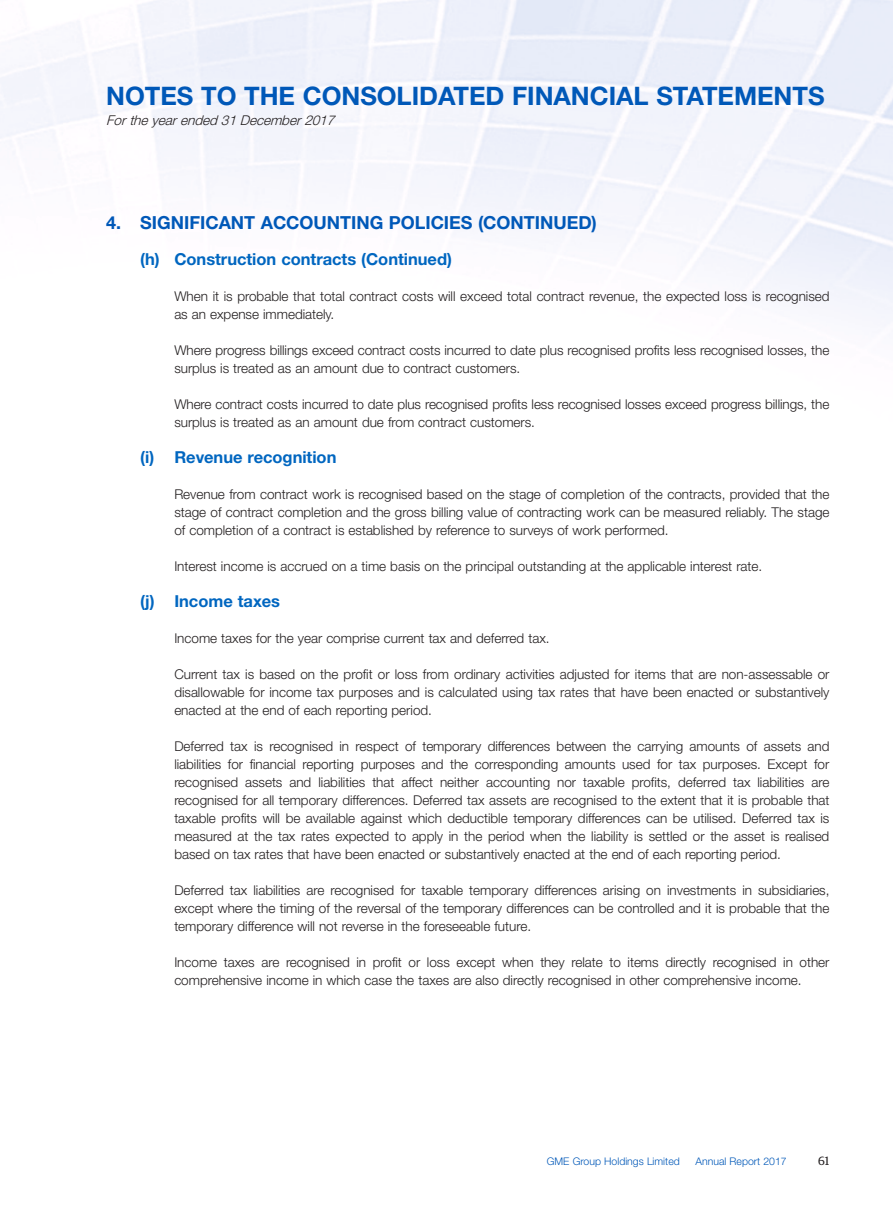
<style>
.page{position:relative;width:893px;height:1212px;background:#fff}
.page>*{position:absolute;margin:0;border:0;box-sizing:border-box;transform-origin:0 0}
.t1{font:700 25.5px "Helvetica Neue LT Std";color:#0058b8}
.Heading_1{font:700 18px "Helvetica Neue LT Std";color:#0058b8}
.Heading_2{font:700 16.5px "Helvetica Neue LT Std";color:#0066c0}
.Body_Text{font:300 13.5px/18px "Helvetica Neue LT Std";color:#231f20}
.t2{font:italic 300 13.5px "Helvetica Neue LT Std";color:#231f20}
.t3{font:12px "Guardian Egyp";color:#231f20}
.t4{font:300 10.5px "Helvetica Neue LT Std";color:#0058b8}
</style>
<div class="page">
<h1 class="t1" style="left:106px;top:81px;width:720px">NOTES TO THE CONSOLIDATED FINANCIAL STATEMENTS</h1>
<p class="t2" style="left:106px;top:112px;width:234px">For the year ended 31 December 2017</p>
<p class="Heading_1" style="left:106px;top:211px;width:492px">4. SIGNIFICANT ACCOUNTING POLICIES (CONTINUED)</p>
<p class="Heading_2" style="left:140px;top:249px;width:313px">(h) Construction contracts (Continued)</p>
<p class="Body_Text" style="left:174px;top:287px;width:657px">When it is probable that total contract costs will exceed total contract revenue, the expected loss is recognised as an expense immediately.</p>
<p class="Body_Text" style="left:174px;top:341px;width:656px">Where progress billings exceed contract costs incurred to date plus recognised profits less recognised losses, the surplus is treated as an amount due to contract customers.</p>
<p class="Body_Text" style="left:174px;top:395px;width:656px">Where contract costs incurred to date plus recognised profits less recognised losses exceed progress billings, the surplus is treated as an amount due from contract customers.</p>
<p class="Heading_2" style="left:140px;top:447px;width:198px">(i) Revenue recognition</p>
<p class="Body_Text" style="left:174px;top:485px;width:657px;text-align:justify">Revenue from contract work is recognised based on the stage of completion of the contracts, provided that the stage of contract completion and the gross billing value of contracting work can be measured reliably. The stage of completion of a contract is established by reference to surveys of work performed.</p>
<p class="Body_Text" style="left:174px;top:557px;width:589px">Interest income is accrued on a time basis on the principal outstanding at the applicable interest rate.</p>
<p class="Heading_2" style="left:140px;top:591px;width:141px">(j) Income taxes</p>
<p class="Body_Text" style="left:174px;top:629px;width:377px">Income taxes for the year comprise current tax and deferred tax.</p>
<p class="Body_Text" style="left:174px;top:665px;width:657px;text-align:justify">Current tax is based on the profit or loss from ordinary activities adjusted for items that are non-assessable or disallowable for income tax purposes and is calculated using tax rates that have been enacted or substantively enacted at the end of each reporting period.</p>
<p class="Body_Text" style="left:174px;top:737px;width:657px;text-align:justify">Deferred tax is recognised in respect of temporary differences between the carrying amounts of assets and liabilities for financial reporting purposes and the corresponding amounts used for tax purposes. Except for recognised assets and liabilities that affect neither accounting nor taxable profits, deferred tax liabilities are recognised for all temporary differences. Deferred tax assets are recognised to the extent that it is probable that taxable profits will be available against which deductible temporary differences can be utilised. Deferred tax is measured at the tax rates expected to apply in the period when the liability is settled or the asset is realised based on tax rates that have been enacted or substantively enacted at the end of each reporting period.</p>
<p class="Body_Text" style="left:174px;top:881px;width:657px;text-align:justify">Deferred tax liabilities are recognised for taxable temporary differences arising on investments in subsidiaries, except where the timing of the reversal of the temporary differences can be controlled and it is probable that the temporary difference will not reverse in the foreseeable future.</p>
<p class="Body_Text" style="left:174px;top:953px;width:657px">Income taxes are recognised in profit or loss except when they relate to items directly recognised in other comprehensive income in which case the taxes are also directly recognised in other comprehensive income.</p>
<p class="t4" style="left:547px;top:1154px;width:135px">GME Group Holdings Limited</p>
<p class="t4" style="left:695px;top:1154px;width:93px">Annual Report 2017</p>
<p class="t3" style="left:818px;top:1152px;width:13px">61</p>
</div>
